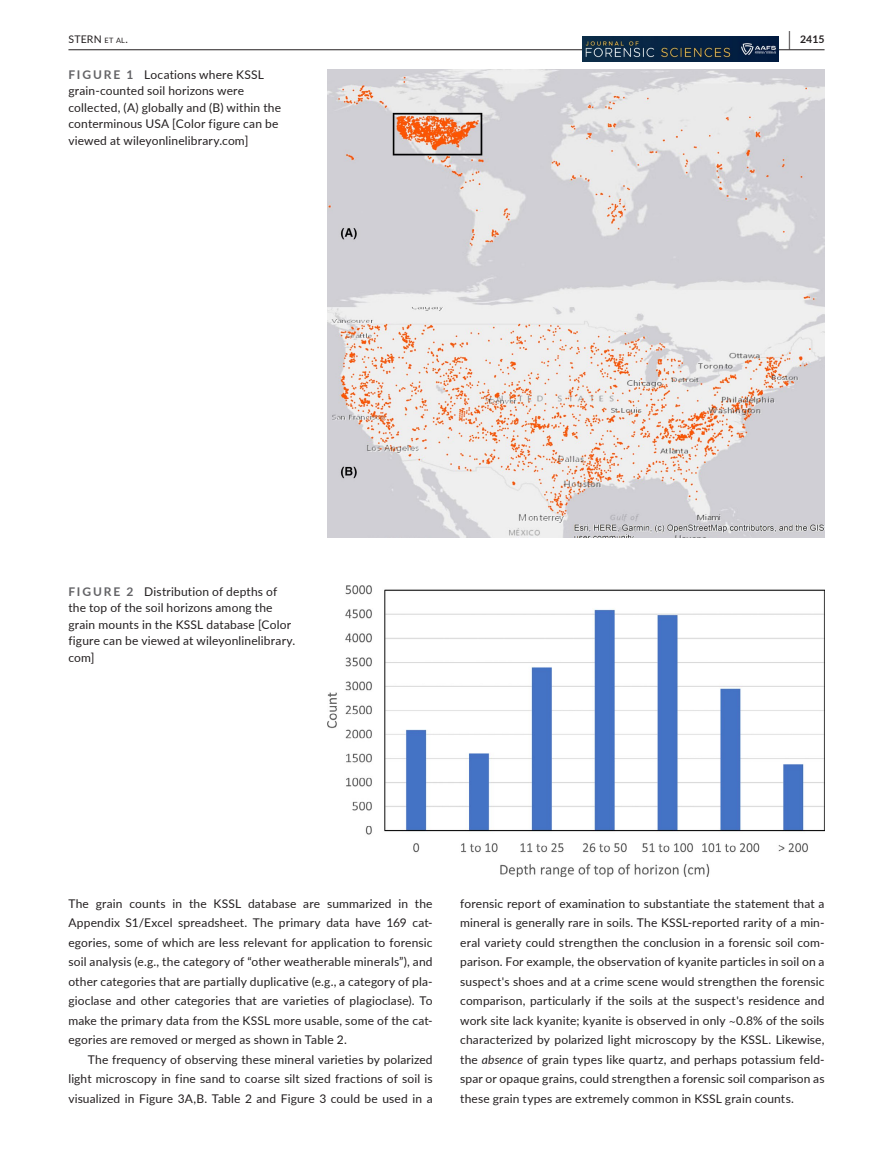
<style>
.page{position:relative;width:893px;height:1174px;background:#fff}
.page>*{position:absolute;margin:0;border:0;box-sizing:border-box;transform-origin:0 0}
.t1{font:12px/19.5px "Lato";letter-spacing:.015em;color:#231f20;text-align:justify}
.t2{font:10.5px "Lato";letter-spacing:.02em;color:#231f20}
.t3{font:700 10.5px "Lato";color:#231f20}
.s1{font-size:7.35px}
.s2{font-size:19.5px}
.s3{font-weight:700;color:#636366}
.s4{font-family:"STIX"}
.s5{font-style:italic}
</style>
<div class="page">
<hr style="left:68px;top:49px;width:756px;height:1px;background:#231f20">
<img style="left:582px;top:36px;width:197px;height:26px">
<img style="left:327px;top:69px;width:497px;height:468px">
<img style="left:327px;top:586px;width:497px;height:291px">
<p class="t2" style="left:68px;top:31px;width:61px">STERN <span class="s1">et al</span>.</p>
<p class="t3" style="left:789px;top:31px;width:37px"><span class="s2">|</span> 2415</p>
<p class="t1" style="left:68px;top:66px;width:214px;line-height:16.5px;text-align:left"><span class="s3">FIGURE 1</span> Locations where KSSL grain-counted soil horizons were collected, (A) globally and (B) within the conterminous USA [Color figure can be viewed at wileyonlinelibrary.com]</p>
<p class="t1" style="left:68px;top:582px;width:228px;line-height:16.5px;text-align:left"><span class="s3">FIGURE 2</span> Distribution of depths of the top of the soil horizons among the grain mounts in the KSSL database [Color figure can be viewed at wileyonlinelibrary. com]</p>
<p class="t1" style="left:68px;top:893px;width:366px">The grain counts in the KSSL database are summarized in the Appendix S1/Excel spreadsheet. The primary data have 169 cat&shy;egories, some of which are less relevant for application to forensic soil analysis (e.g., the category of “other weatherable minerals”), and other categories that are partially duplicative (e.g., a category of pla&shy;gioclase and other categories that are varieties of plagioclase). To make the primary data from the KSSL more usable, some of the cat&shy;egories are removed or merged as shown in Table 2.</p>
<p class="t1" style="left:68px;top:1049px;width:366px;text-indent:20px">The frequency of observing these mineral varieties by polarized light microscopy in fine sand to coarse silt sized fractions of soil is visualized in Figure 3A,B. Table 2 and Figure 3 could be used in a</p>
<p class="t1" style="left:460px;top:893px;width:366px">forensic report of examination to substantiate the statement that a mineral is generally rare in soils. The KSSL-reported rarity of a min&shy;eral variety could strengthen the conclusion in a forensic soil com&shy;parison. For example, the observation of kyanite particles in soil on a suspect's shoes and at a crime scene would strengthen the forensic comparison, particularly if the soils at the suspect's residence and work site lack kyanite; kyanite is observed in only <span class="s4">~</span>0.8% of the soils characterized by polarized light microscopy by the KSSL. Likewise, the <span class="s5">absence</span> of grain types like quartz, and perhaps potassium feld&shy;spar or opaque grains, could strengthen a forensic soil comparison as these grain types are extremely common in KSSL grain counts.</p>
</div>
